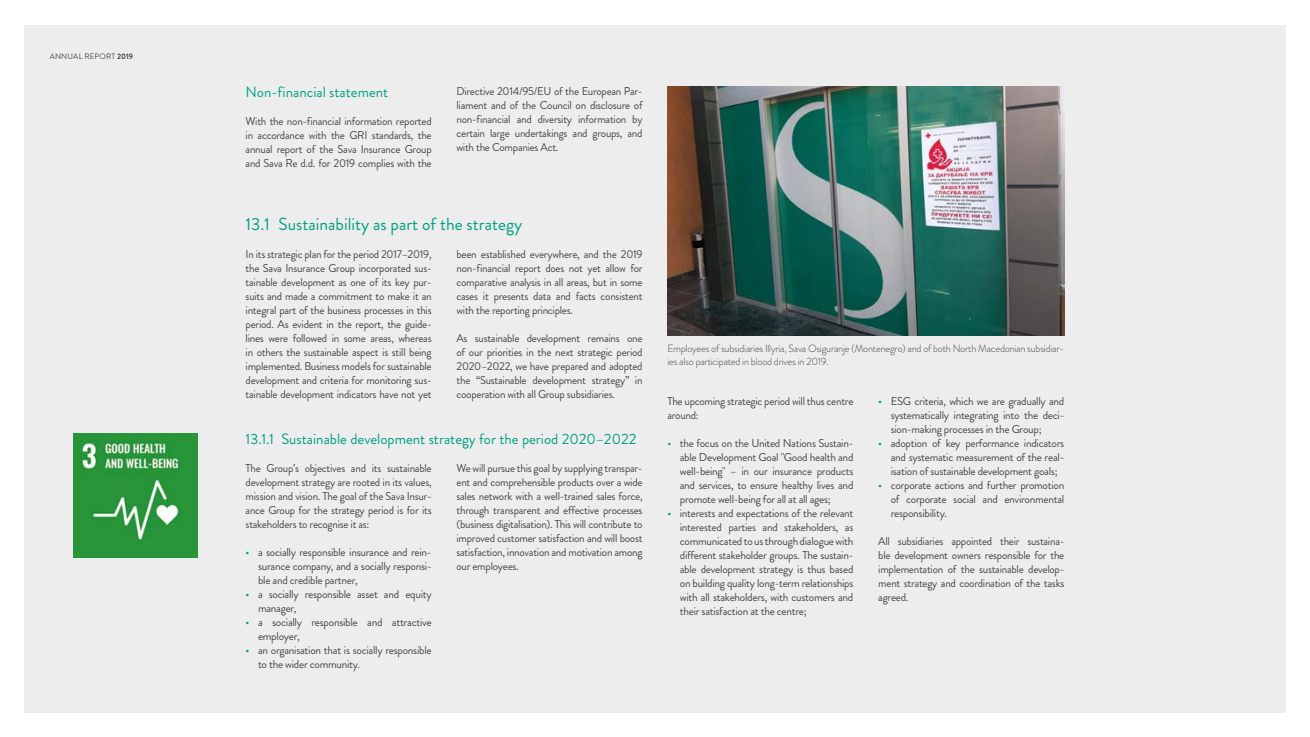
<style>
.page{position:relative;width:1310px;height:737px;background:#fff}
.page>*{position:absolute;margin:0;border:0;box-sizing:border-box;transform-origin:0 0}
.t1{font:17.5px "Brandon Grotesque";color:#00a181}
.t2{font:14.88px "Brandon Grotesque";color:#00a181}
.t3{font:11.38px/14px "Brandon Grotesque";letter-spacing:-.025em;color:#444749;text-align:justify}
.t4{font:300 10.5px/13.1px "Brandon Grotesque";letter-spacing:-.025em;color:#444749}
.t5{font:7.88px "Brandon Grotesque";letter-spacing:.02em;color:#444749}
.s1{font-weight:700}
.s2{font-weight:500;font-size:10.5px;color:#00a181}
</style>
<div class="page">
<div style="left:25px;top:25px;width:1064px;height:687px;background:#ededed"></div>
<div style="left:1089px;top:25px;width:196px;height:687px;background:#ededed"></div>
<img style="left:73px;top:434px;width:124px;height:124px">
<img style="left:667px;top:87px;width:397px;height:248px">
<p class="t5" style="left:50px;top:50px;width:85px">ANNUAL REPORT <span class="s1">2019</span></p>
<h2 class="t2" style="left:246px;top:82px;width:144px">Non-financial statement</h2>
<p class="t3" style="left:246px;top:114px;width:188px">With the non-financial information reported in accordance with the GRI standards, the annual report of the Sava Insurance Group and Sava Re d.d. for 2019 complies with the</p>
<p class="t3" style="left:456px;top:84px;width:188px">Directive 2014/95/EU of the European Par&shy;liament and of the Council on disclosure of non-financial and diversity information by certain large undertakings and groups, and with the Companies Act.</p>
<h1 class="t1" style="left:246px;top:212px;width:278px">13.1 Sustainability as part of the strategy</h1>
<p class="t3" style="left:246px;top:247px;width:188px">In its strategic plan for the period 2017–2019, the Sava Insurance Group incorporated sus&shy;tainable development as one of its key pur&shy;suits and made a commitment to make it an integral part of the business processes in this period. As evident in the report, the guide&shy;lines were followed in some areas, whereas in others the sustainable aspect is still being implemented. Business models for sustainable development and criteria for monitoring sus&shy;tainable development indicators have not yet</p>
<p class="t3" style="left:456px;top:247px;width:188px">been established everywhere, and the 2019 non-financial report does not yet allow for comparative analysis in all areas, but in some cases it presents data and facts consistent with the reporting principles.</p>
<p class="t3" style="left:456px;top:331px;width:188px">As sustainable development remains one of our priorities in the next strategic period 2020–2022, we have prepared and adopted the “Sustainable development strategy” in cooperation with all Group subsidiaries.</p>
<h2 class="t2" style="left:246px;top:429px;width:392px">13.1.1 Sustainable development strategy for the period 2020–2022</h2>
<p class="t3" style="left:246px;top:461px;width:188px">The Group’s objectives and its sustainable development strategy are rooted in its values, mission and vision. The goal of the Sava Insur&shy;ance Group for the strategy period is for its stakeholders to recognise it as:</p>
<p class="t3" style="left:258px;top:545px;width:175px;text-indent:-12px"><span class="s2">•</span> a socially responsible insurance and rein&shy;surance company, and a socially responsi&shy;ble and credible partner,</p>
<p class="t3" style="left:258px;top:587px;width:175px;text-indent:-12px"><span class="s2">•</span> a socially responsible asset and equity manager,</p>
<p class="t3" style="left:258px;top:615px;width:175px;text-indent:-12px"><span class="s2">•</span> a socially responsible and attractive employer,</p>
<p class="t3" style="left:258px;top:643px;width:175px;text-indent:-12px"><span class="s2">•</span> an organisation that is socially responsible to the wider community.</p>
<p class="t3" style="left:456px;top:461px;width:188px">We will pursue this goal by supplying transpar&shy;ent and comprehensible products over a wide sales network with a well-trained sales force, through transparent and effective processes (business digitalisation). This will contribute to improved customer satisfaction and will boost satisfaction, innovation and motivation among our employees.</p>
<p class="t4" style="left:667px;top:342px;width:398px">Employees of subsidiaries Illyria, Sava Osiguranje (Montenegro) and of both North Macedonian subsidiar&shy;ies also participated in blood drives in 2019.</p>
<p class="t3" style="left:667px;top:394px;width:188px">The upcoming strategic period will thus centre around:</p>
<p class="t3" style="left:680px;top:436px;width:175px;text-indent:-12px"><span class="s2">•</span> the focus on the United Nations Sustain&shy;able Development Goal "Good health and well-being" – in our insurance products and services, to ensure healthy lives and promote well-being for all at all ages;</p>
<p class="t3" style="left:680px;top:506px;width:175px;text-indent:-12px"><span class="s2">•</span> interests and expectations of the relevant interested parties and stakeholders, as communicated to us through dialogue with different stakeholder groups. The sustain&shy;able development strategy is thus based on building quality long-term relationships with all stakeholders, with customers and their satisfaction at the centre;</p>
<p class="t3" style="left:890px;top:394px;width:175px;text-indent:-12px"><span class="s2">•</span> ESG criteria, which we are gradually and systematically integrating into the deci&shy;sion-making processes in the Group;</p>
<p class="t3" style="left:890px;top:436px;width:175px;text-indent:-12px"><span class="s2">•</span> adoption of key performance indicators and systematic measurement of the real&shy;isation of sustainable development goals;</p>
<p class="t3" style="left:890px;top:478px;width:175px;text-indent:-12px"><span class="s2">•</span> corporate actions and further promotion of corporate social and environmental responsibility.</p>
<p class="t3" style="left:878px;top:534px;width:188px">All subsidiaries appointed their sustaina&shy;ble development owners responsible for the implementation of the sustainable develop&shy;ment strategy and coordination of the tasks agreed.</p>
</div>
